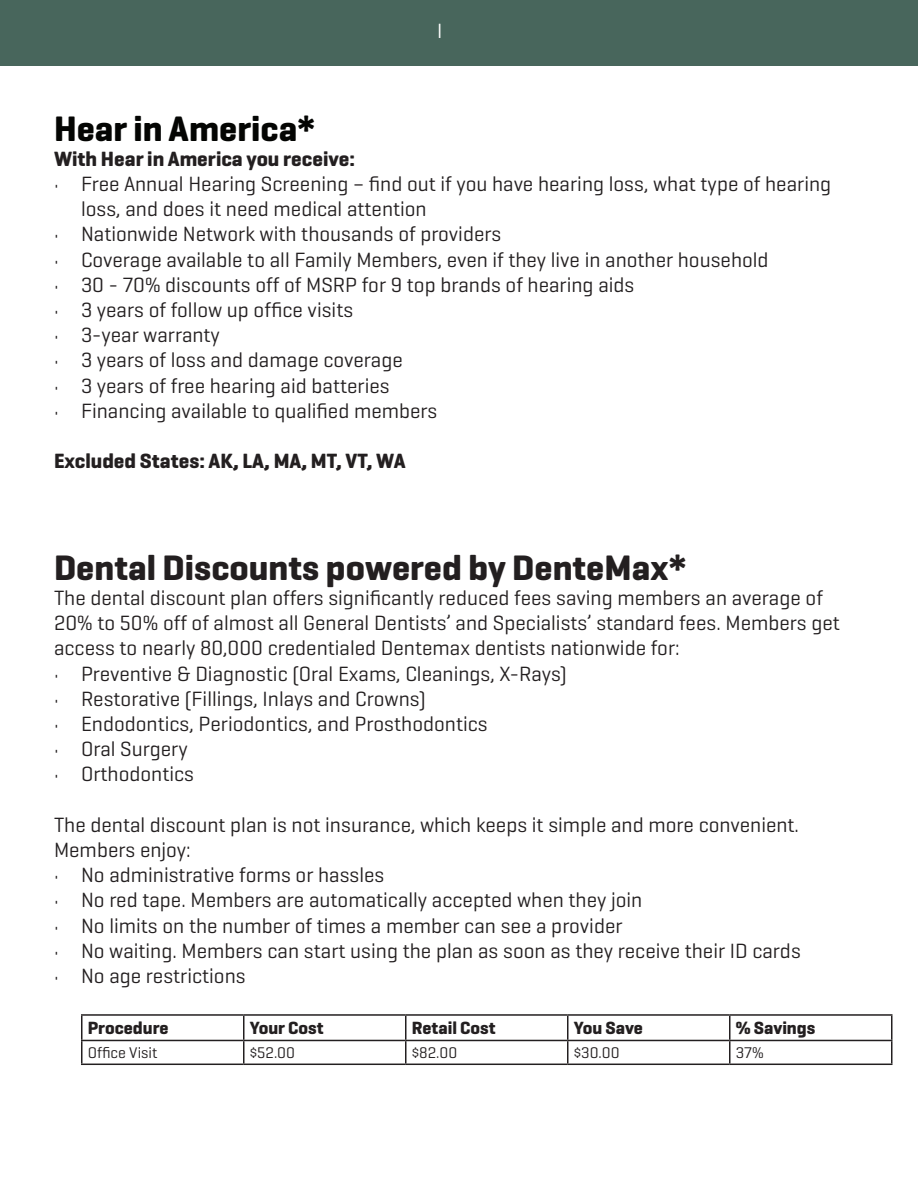
<style>
.page{position:relative;width:918px;height:1188px;background:#fff}
.page>*{position:absolute;margin:0;border:0;box-sizing:border-box;transform-origin:0 0}
.t1{font:700 36px "Geogrotesque";color:#231f20}
.t2{font:700 36px "Geogrotesque";color:#040503}
.t3{font:21px/25.2px "Geogrotesque";color:#231f20}
.t4{font:700 21px "Geogrotesque";color:#231f20}
.t5{font:21px "Geogrotesque";color:#fff}
.t6{font:700 18px "Geogrotesque";color:#231f20}
.t7{font:15.75px "Geogrotesque";color:#231f20}
.s1{font-size:18px}
</style>
<div class="page">
<div style="left:0;top:0;width:918px;height:65px;background:#48665c"></div>
<hr style="left:81px;top:1014px;width:163px;height:2px;background:#231f20">
<hr style="left:244px;top:1014px;width:162px;height:2px;background:#231f20">
<hr style="left:406px;top:1014px;width:162px;height:2px;background:#231f20">
<hr style="left:568px;top:1014px;width:162px;height:2px;background:#231f20">
<hr style="left:730px;top:1014px;width:162px;height:2px;background:#231f20">
<hr style="left:81px;top:1040px;width:163px;height:1px;background:#231f20">
<svg style="left:81px;top:1016px;width:1px;height:48px"></svg>
<hr style="left:244px;top:1040px;width:162px;height:1px;background:#231f20">
<svg style="left:243px;top:1016px;width:1px;height:48px"></svg>
<hr style="left:406px;top:1040px;width:162px;height:1px;background:#231f20">
<svg style="left:405px;top:1016px;width:1px;height:48px"></svg>
<hr style="left:568px;top:1040px;width:162px;height:1px;background:#231f20">
<svg style="left:567px;top:1016px;width:1px;height:48px"></svg>
<hr style="left:730px;top:1040px;width:162px;height:1px;background:#231f20">
<svg style="left:729px;top:1016px;width:1px;height:48px"></svg>
<svg style="left:891px;top:1016px;width:1px;height:48px"></svg>
<hr style="left:81px;top:1064px;width:163px;height:1px;background:#231f20">
<hr style="left:244px;top:1064px;width:162px;height:1px;background:#231f20">
<hr style="left:406px;top:1064px;width:162px;height:1px;background:#231f20">
<hr style="left:568px;top:1064px;width:162px;height:1px;background:#231f20">
<hr style="left:730px;top:1064px;width:162px;height:1px;background:#231f20">
<p class="t5" style="left:437px;top:18px;width:7px">I</p>
<p class="t2" style="left:54px;top:106px;width:263px">Hear in America*</p>
<p class="t4" style="left:54px;top:146px;width:302px">With Hear in America you receive:</p>
<p class="t3" style="left:81px;top:171px;width:752px;text-indent:-27px"><span class="s1">•</span> Free Annual Hearing Screening – find out if you have hearing loss, what type of hearing loss, and does it need medical attention</p>
<p class="t3" style="left:54px;top:221px;width:449px"><span class="s1">•</span> Nationwide Network with thousands of providers</p>
<p class="t3" style="left:54px;top:246px;width:716px"><span class="s1">•</span> Coverage available to all Family Members, even if they live in another household</p>
<p class="t3" style="left:54px;top:271px;width:582px"><span class="s1">•</span> 30 - 70% discounts off of MSRP for 9 top brands of hearing aids</p>
<p class="t3" style="left:54px;top:297px;width:301px"><span class="s1">•</span> 3 years of follow up office visits</p>
<p class="t3" style="left:54px;top:322px;width:168px"><span class="s1">•</span> 3-year warranty</p>
<p class="t3" style="left:54px;top:347px;width:350px"><span class="s1">•</span> 3 years of loss and damage coverage</p>
<p class="t3" style="left:54px;top:372px;width:337px"><span class="s1">•</span> 3 years of free hearing aid batteries</p>
<p class="t3" style="left:54px;top:397px;width:385px"><span class="s1">•</span> Financing available to qualified members</p>
<p class="t4" style="left:54px;top:448px;width:353px">Excluded States: AK, LA, MA, MT, VT, WA</p>
<p class="t1" style="left:54px;top:545px;width:634px">Dental Discounts powered by DenteMax*</p>
<p class="t3" style="left:54px;top:585px;width:787px">The dental discount plan offers significantly reduced fees saving members an average of<br>20% to 50% off of almost all General Dentists’ and Specialists’ standard fees. Members get access to nearly 80,000 credentialed Dentemax dentists nationwide for:</p>
<p class="t3" style="left:54px;top:660px;width:514px"><span class="s1">•</span> Preventive &amp; Diagnostic (Oral Exams, Cleanings, X-Rays)</p>
<p class="t3" style="left:54px;top:685px;width:373px"><span class="s1">•</span> Restorative (Fillings, Inlays and Crowns)</p>
<p class="t3" style="left:54px;top:711px;width:435px"><span class="s1">•</span> Endodontics, Periodontics, and Prosthodontics</p>
<p class="t3" style="left:54px;top:736px;width:135px"><span class="s1">•</span> Oral Surgery</p>
<p class="t3" style="left:54px;top:761px;width:142px"><span class="s1">•</span> Orthodontics</p>
<p class="t3" style="left:54px;top:811px;width:747px">The dental discount plan is not insurance, which keeps it simple and more convenient.<br>Members enjoy:</p>
<p class="t3" style="left:54px;top:862px;width:332px"><span class="s1">•</span> No administrative forms or hassles</p>
<p class="t3" style="left:54px;top:887px;width:590px"><span class="s1">•</span> No red tape. Members are automatically accepted when they join</p>
<p class="t3" style="left:54px;top:912px;width:570px"><span class="s1">•</span> No limits on the number of times a member can see a provider</p>
<p class="t3" style="left:54px;top:937px;width:748px"><span class="s1">•</span> No waiting. Members can start using the plan as soon as they receive their ID cards</p>
<p class="t3" style="left:54px;top:963px;width:193px"><span class="s1">•</span> No age restrictions</p>
<p class="t6" style="left:88px;top:1017px;width:82px">Procedure</p>
<p class="t6" style="left:250px;top:1017px;width:75px">Your Cost</p>
<p class="t6" style="left:412px;top:1017px;width:86px">Retail Cost</p>
<p class="t6" style="left:574px;top:1017px;width:71px">You Save</p>
<p class="t6" style="left:736px;top:1017px;width:81px">% Savings</p>
<p class="t7" style="left:88px;top:1043px;width:71px">Office Visit</p>
<p class="t7" style="left:250px;top:1043px;width:47px">$52.00</p>
<p class="t7" style="left:412px;top:1043px;width:47px">$82.00</p>
<p class="t7" style="left:574px;top:1043px;width:47px">$30.00</p>
<p class="t7" style="left:736px;top:1043px;width:29px">37%</p>
</div>
